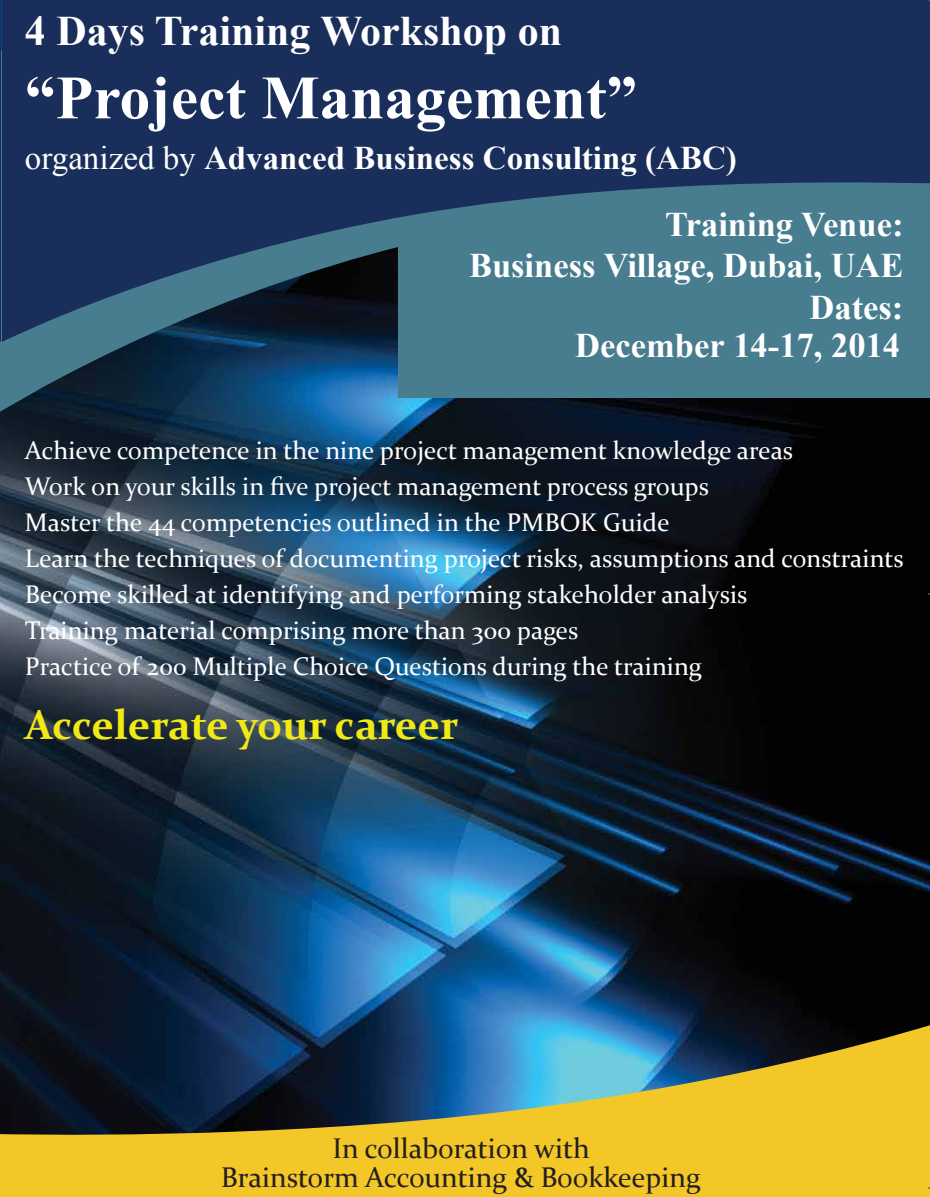
<style>
.page{position:relative;width:930px;height:1197px;background:#fff}
.page>*{position:absolute;margin:0;border:0;box-sizing:border-box;transform-origin:0 0}
.t1{font:700 61.5px "Times New Roman";color:#fff}
.t2{font:700 42px "Times New Roman";color:#fff}
.t3{font:700 42px "Constantia";color:#f0e914}
.t4{font:700 34.5px/41.4px "Times New Roman";color:#fff;text-align:right}
.t5{font:700 33px "Times New Roman";color:#fff}
.t6{font:28.5px/28.5px "Constantia";color:#231f20;text-align:center}
.t7{font:25.5px/36px "Constantia";color:#fff}
.s1{font-weight:400}
</style>
<div class="page">
<img style="left:1px;top:413px;width:928px;height:611px">
<svg style="left:0;top:0;width:929px;height:413px;background:#153d5b"></svg>
<svg style="left:1px;top:1024px;width:928px;height:173px;background:#8e873f"></svg>
<svg style="left:1px;top:0;width:928px;height:342px;background:#233f63"></svg>
<div style="left:398px;top:295px;width:531px;height:102px;background:#487d8f"></div>
<p class="t2" style="left:25px;top:1px;width:538px">4 Days Training Workshop on</p>
<p class="t1" style="left:25px;top:55px;width:613px">“Project Management”</p>
<p class="t5" style="left:25px;top:135px;width:713px"><span class="s1">organized by</span> Advanced Business Consulting (ABC)</p>
<p class="t4" style="left:469px;top:203px;width:436px">Training Venue:<br>Business Village, Dubai, UAE<br>Dates:</p>
<p class="t4" style="left:575px;top:323px;width:326px">December 14-17, 2014</p>
<p class="t7" style="left:25px;top:431px;width:880px">Achieve competence in the nine project management knowledge areas<br>Work on your skills in five project management process groups<br>Master the 44 competencies outlined in the PMBOK Guide<br>Learn the techniques of documenting project risks, assumptions and constraints Become skilled at identifying and performing stakeholder analysis<br>Training material comprising more than 300 pages<br>Practice of 200 Multiple Choice Questions during the training</p>
<p class="t3" style="left:25px;top:696px;width:435px">Accelerate your career</p>
<p class="t6" style="left:221px;top:1133px;width:481px">In collaboration with<br>Brainstorm Accounting &amp; Bookkeeping</p>
</div>
